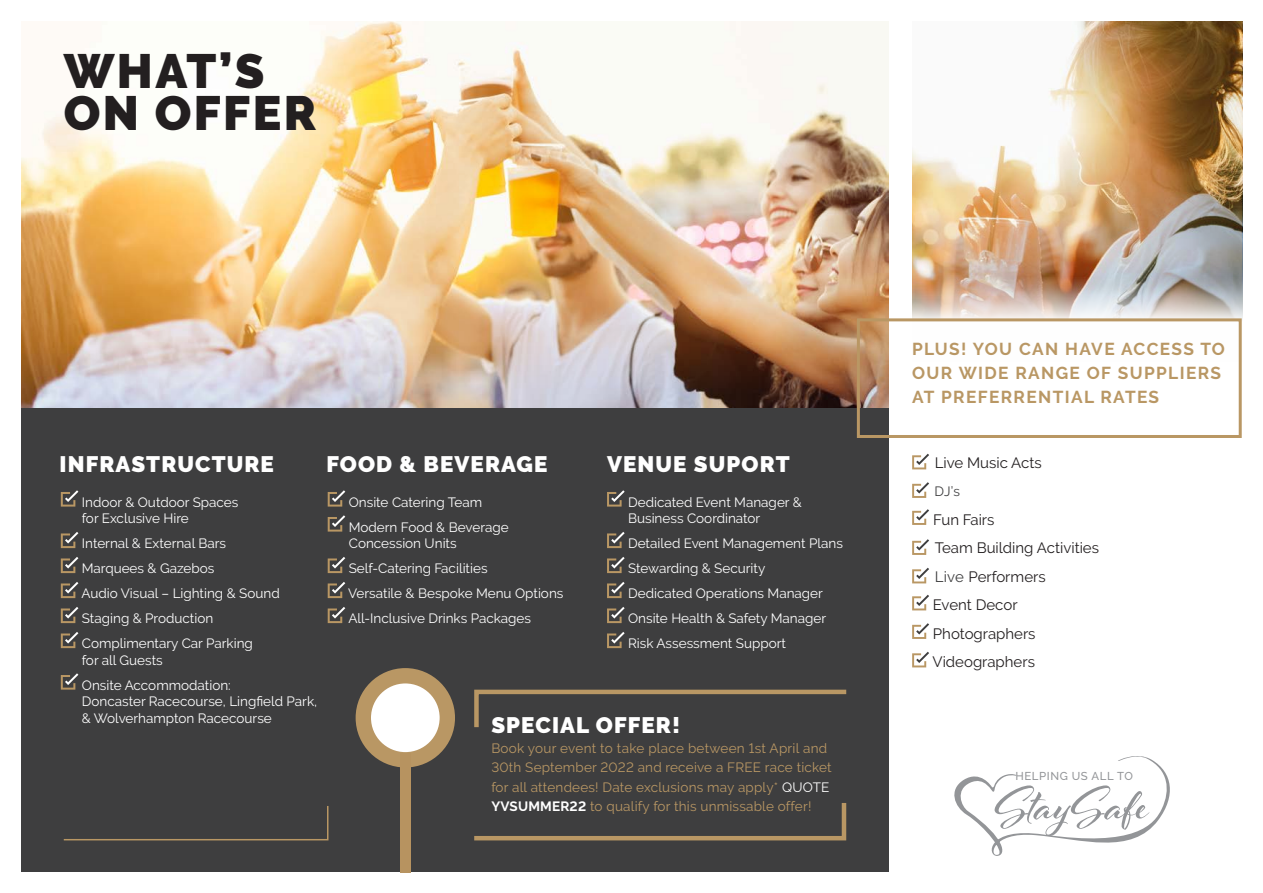
<style>
.page{position:relative;width:1263px;height:893px;background:#fff}
.page>*{position:absolute;margin:0;border:0;box-sizing:border-box;transform-origin:0 0}
.body_copy{font:700 50.7px "Al Fresco";letter-spacing:.01em;color:#939598}
.t1{font:900 48px/42px "Raleway";letter-spacing:.05em;color:#231f20}
.t2{font:900 22.35px "Raleway";letter-spacing:.05em;color:#fff}
.t3{font:700 17.25px/24px "Raleway";letter-spacing:.08em;color:#b99764}
.t4{font:15px "Raleway";color:#231f20}
.t5{font:13.5px/16.5px "Raleway";color:#fff}
.t6{font:13.5px/19.5px "Raleway";letter-spacing:.015em;color:#b99764}
.t7{font:13.5px "Raleway";color:#3e3e3f}
.body_copy-2{font:500 11.4px "Raleway";letter-spacing:.05em;color:#939598}
.s1{color:#3e3e3f}
.s2{color:#fff}
.s3{font-weight:700;color:#fff}
</style>
<div class="page">
<img style="left:21px;top:21px;width:868px;height:387px">
<img style="left:912px;top:21px;width:330px;height:297px">
<div style="left:21px;top:408px;width:868px;height:464px;background:#3e3e3f"></div>
<svg style="left:63px;top:806px;width:266px;height:35px"></svg>
<svg style="left:328px;top:490px;width:17px;height:17px"></svg>
<svg style="left:328px;top:515px;width:17px;height:17px"></svg>
<svg style="left:328px;top:557px;width:17px;height:16px"></svg>
<svg style="left:328px;top:582px;width:17px;height:16px"></svg>
<svg style="left:328px;top:607px;width:17px;height:16px"></svg>
<svg style="left:607px;top:490px;width:18px;height:17px"></svg>
<svg style="left:607px;top:532px;width:18px;height:16px"></svg>
<svg style="left:607px;top:557px;width:18px;height:16px"></svg>
<svg style="left:607px;top:582px;width:18px;height:16px"></svg>
<svg style="left:607px;top:607px;width:18px;height:16px"></svg>
<svg style="left:607px;top:632px;width:18px;height:16px"></svg>
<svg style="left:61px;top:490px;width:17px;height:17px"></svg>
<svg style="left:61px;top:532px;width:17px;height:16px"></svg>
<svg style="left:61px;top:557px;width:17px;height:16px"></svg>
<svg style="left:61px;top:582px;width:17px;height:16px"></svg>
<svg style="left:61px;top:607px;width:17px;height:16px"></svg>
<svg style="left:61px;top:632px;width:17px;height:16px"></svg>
<svg style="left:61px;top:673px;width:17px;height:17px"></svg>
<div style="left:857px;top:318px;width:385px;height:120px;border:3px solid #b99764"></div>
<svg style="left:912px;top:454px;width:17px;height:15px"></svg>
<svg style="left:912px;top:482px;width:17px;height:16px"></svg>
<svg style="left:912px;top:509px;width:17px;height:16px"></svg>
<svg style="left:912px;top:539px;width:17px;height:16px"></svg>
<svg style="left:912px;top:568px;width:17px;height:15px"></svg>
<svg style="left:912px;top:595px;width:17px;height:15px"></svg>
<svg style="left:912px;top:623px;width:17px;height:16px"></svg>
<svg style="left:912px;top:652px;width:17px;height:15px"></svg>
<svg style="left:954px;top:756px;width:216px;height:100px"></svg>
<svg style="left:363px;top:676px;width:84px;height:84px;background:#f3eee5"></svg>
<div style="left:356px;top:668px;width:99px;height:99px;border:15px solid #b99764;border-radius:50%"></div>
<div style="left:400px;top:753px;width:10px;height:119px;background:#b79360"></div>
<svg style="left:474px;top:689px;width:373px;height:39px"></svg>
<svg style="left:474px;top:803px;width:373px;height:38px"></svg>
<p class="t1" style="left:64px;top:51px;width:254px">WHAT’S<br>ON OFFER</p>
<p class="t3" style="left:912px;top:337px;width:314px">PLUS! YOU CAN HAVE ACCESS TO<br>OUR WIDE RANGE OF SUPPLIERS<br>AT PREFERRENTIAL RATES</p>
<p class="t2" style="left:326px;top:451px;width:223px">FOOD &amp; BEVERAGE</p>
<p class="t2" style="left:60px;top:451px;width:216px">INFRASTRUCTURE</p>
<p class="t4" style="left:935px;top:454px;width:109px">Live Music Acts</p>
<p class="t7" style="left:935px;top:484px;width:27px">DJ’s</p>
<p class="t4" style="left:933px;top:511px;width:63px">Fun Fairs</p>
<p class="t4" style="left:935px;top:539px;width:166px">Team Building Activities</p>
<p class="t4" style="left:935px;top:568px;width:113px"><span class="s1">Live</span> Performers</p>
<p class="t4" style="left:933px;top:596px;width:86px">Event Decor</p>
<p class="t4" style="left:933px;top:625px;width:104px">Photographers</p>
<p class="t4" style="left:932px;top:653px;width:104px">Videographers</p>
<p class="t2" style="left:607px;top:451px;width:184px">VENUE SUPORT</p>
<p class="t5" style="left:82px;top:494px;width:158px">Indoor &amp; Outdoor Spaces for Exclusive Hire</p>
<p class="t5" style="left:82px;top:535px;width:146px">Internal &amp; External Bars</p>
<p class="t5" style="left:82px;top:560px;width:134px">Marquees &amp; Gazebos</p>
<p class="t5" style="left:81px;top:585px;width:200px">Audio Visual – Lighting &amp; Sound</p>
<p class="t5" style="left:82px;top:610px;width:133px">Staging &amp; Production</p>
<p class="t5" style="left:82px;top:635px;width:173px">Complimentary Car Parking for all Guests</p>
<p class="t5" style="left:82px;top:677px;width:237px">Onsite Accommodation:<br>Doncaster Racecourse, Lingfield Park, &amp; Wolverhampton Racecourse</p>
<p class="t5" style="left:349px;top:494px;width:135px">Onsite Catering Team</p>
<p class="t5" style="left:349px;top:519px;width:161px">Modern Food &amp; Beverage<br>Concession Units</p>
<p class="t5" style="left:349px;top:560px;width:140px">Self-Catering Facilities</p>
<p class="t5" style="left:348px;top:585px;width:217px">Versatile &amp; Bespoke Menu Options</p>
<p class="t5" style="left:348px;top:610px;width:184px">All-Inclusive Drinks Packages</p>
<p class="t5" style="left:628px;top:494px;width:175px">Dedicated Event Manager &amp;<br>Business Coordinator</p>
<p class="t5" style="left:628px;top:535px;width:216px">Detailed Event Management Plans</p>
<p class="t5" style="left:628px;top:560px;width:139px">Stewarding &amp; Security</p>
<p class="t5" style="left:628px;top:585px;width:196px">Dedicated Operations Manager</p>
<p class="t5" style="left:628px;top:610px;width:200px">Onsite Health &amp; Safety Manager</p>
<p class="t5" style="left:628px;top:635px;width:159px">Risk Assessment Support</p>
<p class="t2" style="left:491px;top:712px;width:190px">SPECIAL OFFER!</p>
<p class="t6" style="left:491px;top:738px;width:342px">Book your event to take place between 1st April and 30th September 2022 and receive a FREE race ticket for all attendees! Date exclusions may apply* <span class="s2">QUOTE </span><span class="s3">YVSUMMER22</span> to qualify for this unmissable offer!</p>
<p class="body_copy-2" style="left:1015px;top:769px;width:119px">HELPING US ALL TO</p>
<p class="body_copy" style="left:995px;top:771px;width:155px">StaySafe</p>
</div>
